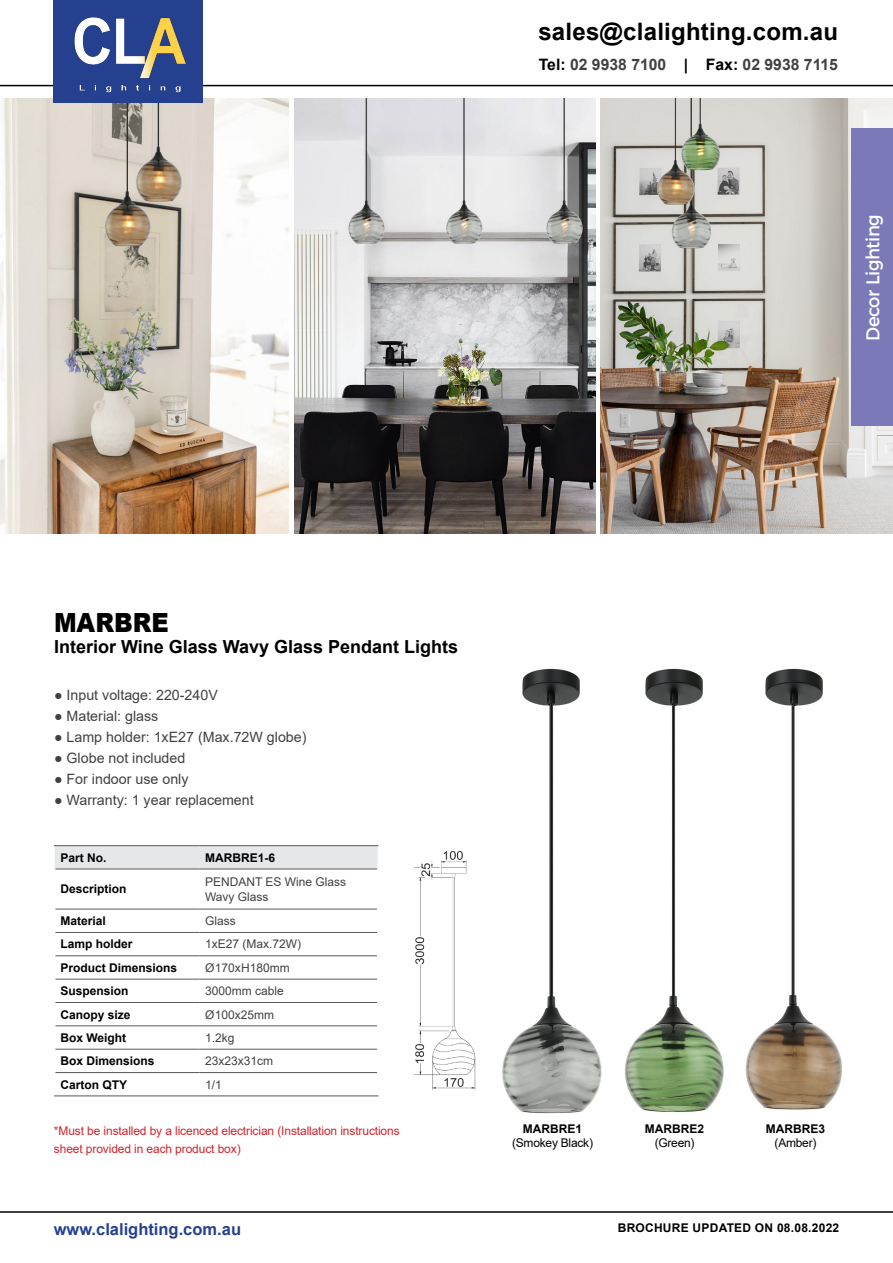
<style>
.page{position:relative;width:893px;height:1263px;background:#fff}
.page>*{position:absolute;margin:0;border:0;box-sizing:border-box;transform-origin:0 0}
.t1{font:900 26.4px "Arial";color:#000;scale:.91 1}
.t2{font:700 24px "Arial";letter-spacing:.01em;color:#000}
.t3{font:18.9px "Argentum Sans";letter-spacing:-.025em;color:#fff;scale:.95 1}
.t4{font:700 18px "Arial";color:#000}
.t5{font:700 16.5px "Arial";color:#25408f}
.t6{font:700 15.75px "Arial";color:#414042}
.t7{font:14.25px "Arial";color:#414042}
.t8{font:700 12px "Arial";color:#000}
.t9{font:12px/14.4px "Arial";color:#414042}
.t10{font:12px/18px "Arial";letter-spacing:-.01em;color:#d2232a}
.t11{font:700 12px "Arial";letter-spacing:.02em;color:#000}
.t12{font:12px "Arial";letter-spacing:-.02em;color:#000}
.s1{color:#000}
</style>
<div class="page">
<img style="left:0;top:98px;width:288px;height:436px">
<hr style="left:0;top:85px;width:893px;height:1px;background:#000">
<div style="left:53px;top:0;width:150px;height:102px;background:#25408f"></div>
<img style="left:74px;top:17px;width:112px;height:76px">
<hr style="left:0;top:1211px;width:893px;height:2px;background:#000">
<img style="left:295px;top:98px;width:301px;height:436px">
<img style="left:600px;top:98px;width:293px;height:436px">
<div style="left:851px;top:129px;width:42px;height:297px;background:#7c79b9"></div>
<svg style="left:55px;top:846px;width:323px;height:23px;background:#e1e2e3"></svg>
<hr style="left:54px;top:845px;width:145px;height:1px;background:#58595b">
<hr style="left:199px;top:845px;width:179px;height:1px;background:#58595b">
<hr style="left:55px;top:869px;width:144px;height:1px;background:#58595b">
<hr style="left:199px;top:869px;width:178px;height:1px;background:#58595b">
<hr style="left:55px;top:909px;width:144px;height:1px;background:#58595b">
<hr style="left:199px;top:909px;width:178px;height:1px;background:#58595b">
<hr style="left:55px;top:932px;width:144px;height:1px;background:#58595b">
<hr style="left:199px;top:932px;width:178px;height:1px;background:#58595b">
<hr style="left:55px;top:955px;width:144px;height:1px;background:#58595b">
<hr style="left:199px;top:955px;width:178px;height:1px;background:#58595b">
<hr style="left:55px;top:979px;width:144px;height:1px;background:#58595b">
<hr style="left:199px;top:979px;width:178px;height:1px;background:#58595b">
<hr style="left:55px;top:1002px;width:144px;height:1px;background:#58595b">
<hr style="left:199px;top:1002px;width:178px;height:1px;background:#58595b">
<hr style="left:55px;top:1025px;width:144px;height:1px;background:#58595b">
<hr style="left:199px;top:1025px;width:178px;height:1px;background:#58595b">
<hr style="left:55px;top:1049px;width:144px;height:1px;background:#58595b">
<hr style="left:199px;top:1049px;width:178px;height:1px;background:#58595b">
<hr style="left:55px;top:1072px;width:144px;height:1px;background:#58595b">
<hr style="left:199px;top:1072px;width:178px;height:1px;background:#58595b">
<hr style="left:54px;top:1096px;width:145px;height:1px;background:#58595b">
<hr style="left:199px;top:1096px;width:179px;height:1px;background:#58595b">
<img style="left:414px;top:850px;width:62px;height:240px">
<img style="left:502px;top:706px;width:222px;height:408px">
<img style="left:522px;top:668px;width:58px;height:38px">
<img style="left:645px;top:668px;width:58px;height:38px">
<img style="left:745px;top:706px;width:97px;height:404px">
<img style="left:765px;top:668px;width:58px;height:38px">
<h2 class="t2" style="left:538px;top:15px;width:301px">sales@clalighting.com.au</h2>
<h3 class="t6" style="left:539px;top:53px;width:301px"><span class="s1">Tel:</span> 02 9938 7100 <span class="s1">| Fax:</span> 02 9938 7115</h3>
<h3 class="t3" style="left:858px;top:341px;width:135px;rotate:-90deg">Decor Lighting</h3>
<h1 class="t1" style="left:54px;top:603px;width:128px">MARBRE</h1>
<h3 class="t4" style="left:54px;top:634px;width:406px">Interior Wine Glass Wavy Glass Pendant Lights</h3>
<p class="t7" style="left:54px;top:685px;width:165px">● Input voltage: 220-240V</p>
<p class="t7" style="left:54px;top:706px;width:106px">● Material: glass</p>
<p class="t7" style="left:54px;top:727px;width:254px">● Lamp holder: 1xE27 (Max.72W globe)</p>
<p class="t7" style="left:54px;top:748px;width:133px">● Globe not included</p>
<p class="t7" style="left:54px;top:769px;width:136px">● For indoor use only</p>
<p class="t7" style="left:54px;top:790px;width:201px">● Warranty: 1 year replacement</p>
<p class="t8" style="left:60px;top:849px;width:48px">Part No.</p>
<p class="t8" style="left:205px;top:849px;width:71px">MARBRE1-6</p>
<p class="t8" style="left:60px;top:881px;width:68px">Description</p>
<p class="t9" style="left:205px;top:875px;width:143px">PENDANT ES Wine Glass<br>Wavy Glass</p>
<p class="t8" style="left:60px;top:912px;width:47px">Material</p>
<p class="t9" style="left:205px;top:914px;width:32px">Glass</p>
<p class="t8" style="left:60px;top:936px;width:74px">Lamp holder</p>
<p class="t9" style="left:205px;top:937px;width:98px">1xE27 (Max.72W)</p>
<p class="t8" style="left:60px;top:959px;width:118px">Product Dimensions</p>
<p class="t9" style="left:205px;top:960px;width:86px">Ø170xH180mm</p>
<p class="t8" style="left:60px;top:982px;width:70px">Suspension</p>
<p class="t9" style="left:205px;top:984px;width:80px">3000mm cable</p>
<p class="t8" style="left:60px;top:1006px;width:72px">Canopy size</p>
<p class="t9" style="left:205px;top:1007px;width:70px">Ø100x25mm</p>
<p class="t8" style="left:60px;top:1029px;width:67px">Box Weight</p>
<p class="t9" style="left:205px;top:1030px;width:31px">1.2kg</p>
<p class="t8" style="left:60px;top:1052px;width:96px">Box Dimensions</p>
<p class="t9" style="left:205px;top:1054px;width:70px">23x23x31cm</p>
<p class="t8" style="left:60px;top:1076px;width:68px">Carton QTY</p>
<p class="t9" style="left:205px;top:1077px;width:18px">1/1</p>
<p class="t10" style="left:54px;top:1121px;width:347px">*Must be installed by a licenced electrician (Installation instructions sheet provided in each product box)</p>
<p class="t8" style="left:523px;top:1120px;width:61px">MARBRE1</p>
<p class="t12" style="left:512px;top:1135px;width:82px">(Smokey Black)</p>
<p class="t8" style="left:645px;top:1120px;width:61px">MARBRE2</p>
<p class="t12" style="left:655px;top:1135px;width:41px">(Green)</p>
<p class="t8" style="left:766px;top:1120px;width:61px">MARBRE3</p>
<p class="t12" style="left:775px;top:1135px;width:43px">(Amber)</p>
<h3 class="t5" style="left:54px;top:1218px;width:189px">www.clalighting.com.au</h3>
<p class="t11" style="left:618px;top:1219px;width:223px">BROCHURE UPDATED ON 08.08.2022</p>
</div>
